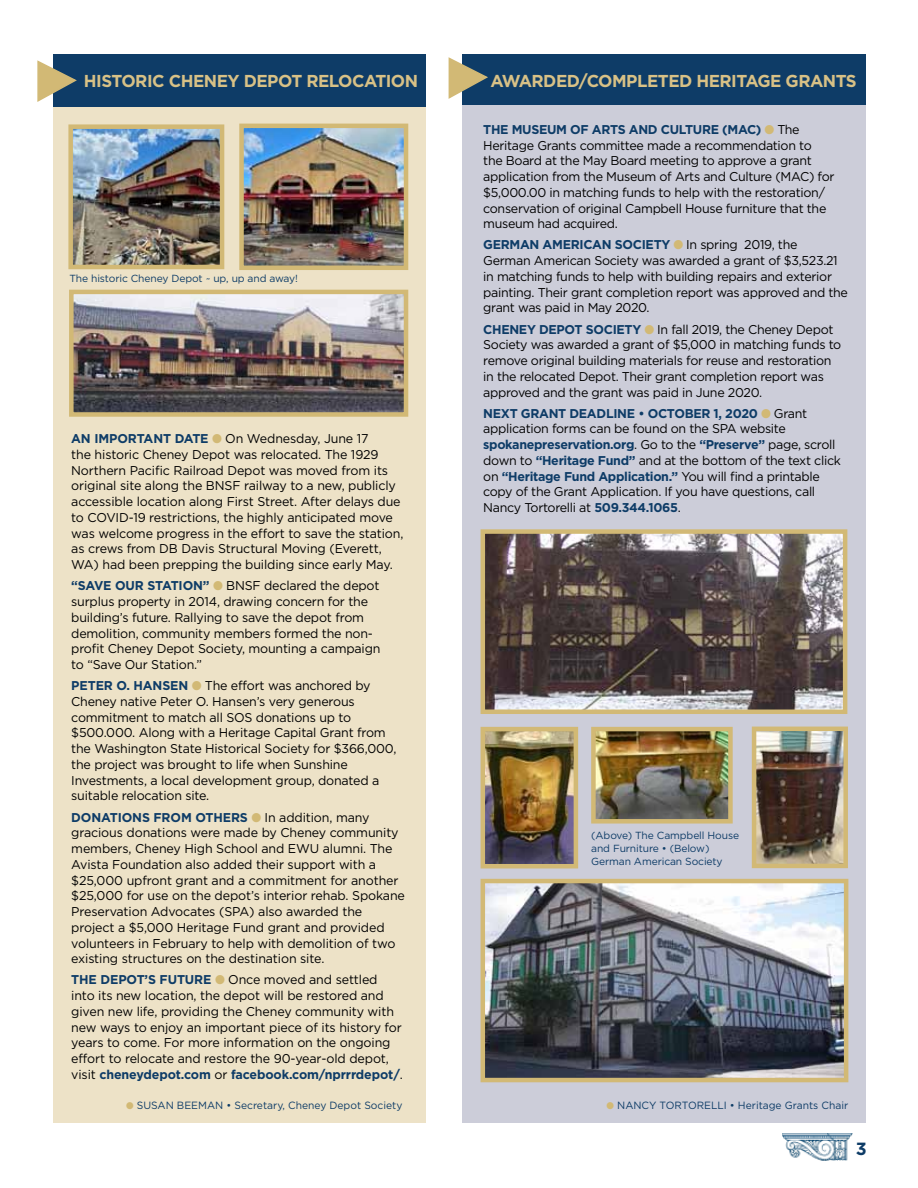
<style>
.page{position:relative;width:918px;height:1188px;background:#fff}
.page>*{position:absolute;margin:0;border:0;box-sizing:border-box;transform-origin:0 0}
.t1{font:700 17.7px "Gotham";color:#0e3c67}
.t2{font:700 17.25px "Gotham";letter-spacing:-.03em;color:#d8c186}
.t3{font:12.75px/15.8px "Gotham";letter-spacing:-.015em;color:#000}
.t4{font:700 12.75px "Gotham";letter-spacing:-.025em;color:#0e3c67}
.t5{font:10.5px "Gotham";color:#0e3c67}
.t6{font:10.35px/13.2px "Gotham";letter-spacing:-.01em;color:#0e3c67}
.s1{font-weight:700;color:#0e3c67}
.s2{color:#d2b975}
</style>
<div class="page">
<div style="left:462px;top:100px;width:403px;height:1023px;background:#cccdd9"></div>
<div style="left:462px;top:54px;width:403px;height:51px;background:#0e3c67"></div>
<svg style="left:448px;top:57px;width:40px;height:42px"></svg>
<div style="left:54px;top:104px;width:372px;height:1019px;background:#ede2c7"></div>
<div style="left:53px;top:54px;width:373px;height:53px;background:#0e3c67"></div>
<img style="left:74px;top:295px;width:329px;height:117px">
<div style="left:69px;top:290px;width:339px;height:127px;border:4px solid #d2b975"></div>
<svg style="left:37px;top:60px;width:40px;height:42px"></svg>
<img style="left:73px;top:129px;width:146px;height:135px">
<div style="left:68px;top:124px;width:156px;height:145px;border:4px solid #d2b975"></div>
<img style="left:244px;top:129px;width:159px;height:136px">
<div style="left:239px;top:124px;width:169px;height:146px;border:4px solid #d2b975"></div>
<img style="left:486px;top:534px;width:356px;height:175px">
<div style="left:481px;top:529px;width:366px;height:185px;border:4px solid #d2b975"></div>
<img style="left:486px;top:884px;width:357px;height:193px">
<div style="left:481px;top:879px;width:367px;height:203px;border:4px solid #d2b975"></div>
<img style="left:486px;top:732px;width:87px;height:131px">
<div style="left:481px;top:727px;width:97px;height:141px;border:4px solid #d2b975"></div>
<img style="left:596px;top:732px;width:132px;height:87px">
<div style="left:591px;top:727px;width:142px;height:97px;border:4px solid #d2b975"></div>
<img style="left:757px;top:732px;width:86px;height:131px">
<div style="left:752px;top:727px;width:96px;height:141px;border:4px solid #d2b975"></div>
<img style="left:783px;top:1133px;width:70px;height:27px">
<h2 class="t2" style="left:84px;top:71px;width:39px">HISTORI</h2>
<h2 class="t2" style="left:152px;top:71px;width:54px">C CHENEY</h2>
<h2 class="t2" style="left:244px;top:71px;width:25px">DEPOT</h2>
<h2 class="t2" style="left:306px;top:71px;width:70px">RE LOCATION</h2>
<p class="t6" style="left:70px;top:272px;width:230px">The historic Cheney Depot ~ up, up and away!</p>
<p class="t3" style="left:71px;top:431px;width:334px"><span class="s1">an im portant date</span> <span class="s2">●</span> On Wednesday, June 17<br>the historic Cheney Depot was relocated. The 1929<br>Northern Pacific Railroad Depot was moved from its original site along the BNSF railway to a new, publicly accessible location along First Street. After delays due to COVID-19 restrictions, the highly anticipated move was welcome progress in the effort to save the station, as crews from DB Davis Structural Moving (Everett, WA) had been prepping the building since early May.</p>
<p class="t3" style="left:71px;top:578px;width:311px"><span class="s1">“save our station”</span> <span class="s2">●</span> BNSF declared the depot surplus property in 2014, drawing concern for the building’s future. Rallying to save the depot from demolition, community members formed the non&shy;profit Cheney Depot Society, mounting a campaign to “Save Our Station.”</p>
<p class="t3" style="left:71px;top:678px;width:327px"><span class="s1">Peter o. hansen</span> <span class="s2">●</span> The effort was anchored by Cheney native Peter O. Hansen’s very generous commitment to match all SOS donations up to $500.000. Along with a Heritage Capital Grant from the Washington State Historical Society for $366,000, the project was brought to life when Sunshine Investments, a local development group, donated a suitable relocation site.</p>
<p class="t4" style="left:71px;top:810px;width:20px">DONATION</p>
<p class="t3" style="left:71px;top:809px;width:335px;text-indent:71px"><span class="s1">S FROM OTHERS</span> <span class="s2">●</span> In addition, many gracious donations were made by Cheney community members, Cheney High School and EWU alumni. The Avista Foundation also added their support with a $25,000 upfront grant and a commitment for another $25,000 for use on the depot’s interior rehab. Spokane Preservation Advocates (SPA) also awarded the project a $5,000 Heritage Fund grant and provided volunteers in February to help with demolition of two existing structures on the destination site.</p>
<p class="t4" style="left:71px;top:973px;width:49px">THE DEPOT</p>
<p class="t4" style="left:145px;top:973px;width:33px">’S FUTURE</p>
<p class="t3" style="left:71px;top:972px;width:333px;text-indent:144px"><span class="s2">●</span> Once moved and settled into its new location, the depot will be restored and given new life, providing the Cheney community with new ways to enjoy an important piece of its history for years to come. For more information on the ongoing effort to relocate and restore the 90-year-old depot, visit <span class="s1">cheneydepot.com</span> or <span class="s1">facebook.com/nprrrdepot/</span>.</p>
<p class="t5" style="left:126px;top:1100px;width:278px"><span class="s2">●</span> SUSAN BEEMAN • Secretary, Cheney Depot Society</p>
<h2 class="t2" style="left:490px;top:71px;width:168px">AWARDED/COMPLETE</h2>
<h2 class="t2" style="left:679px;top:71px;width:41px">D HERITAGE</h2>
<h2 class="t2" style="left:786px;top:71px;width:13px">GRANT</h2>
<h2 class="t2" style="left:846px;top:71px;width:12px">S</h2>
<p class="t3" style="left:483px;top:121px;width:353px;text-indent:239px"><span class="s1">(MAC)</span> <span class="s2">●</span> The Heritage Grants committee made a recommendation to<br>the Board at the May Board meeting to approve a grant application from the Museum of Arts and Culture (MAC) for $5,000.00 in matching funds to help with the restoration/ conservation of original Campbell House furniture that the museum had acquired.</p>
<p class="t4" style="left:483px;top:238px;width:10px">GER</p>
<p class="t4" style="left:510px;top:238px;width:141px">MAN AMERI CAN SOCIETY</p>
<p class="t4" style="left:483px;top:122px;width:119px">THE MUSEUM OF ART</p>
<p class="t4" style="left:618px;top:122px;width:77px">S AN D CULTURE</p>
<p class="t3" style="left:483px;top:237px;width:366px;text-indent:190px"><span class="s2">●</span> In spring 2019, the German American Society was awarded a grant of $3,523.21 in matching funds to help with building repairs and exterior painting. Their grant completion report was approved and the grant was paid in May 2020.</p>
<p class="t4" style="left:483px;top:322px;width:28px">CHENEY</p>
<p class="t4" style="left:539px;top:322px;width:19px">DEPOT</p>
<p class="t4" style="left:586px;top:322px;width:35px">SOCIETY</p>
<p class="t3" style="left:483px;top:321px;width:360px;text-indent:161px"><span class="s2">●</span> In fall 2019, the Cheney Depot Society was awarded a grant of $5,000 in matching funds to remove original building materials for reuse and restoration in the relocated Depot. Their grant completion report was approved and the grant was paid in June 2020.</p>
<p class="t4" style="left:483px;top:406px;width:10px">NEXT</p>
<p class="t4" style="left:521px;top:406px;width:10px">GRANT</p>
<p class="t4" style="left:569px;top:406px;width:52px">DEADLINE</p>
<p class="t3" style="left:483px;top:405px;width:359px;text-indent:155px"><span class="s1">• OCTOBER 1, 2020</span> <span class="s2">●</span> Grant application forms can be found on the SPA website <span class="s1">spokanepreservation.org</span>. Go to the <span class="s1">“Preserve”</span> page, scroll down to <span class="s1">“Heritage Fund”</span> and at the bottom of the text click on <span class="s1">“Heritage Fund Application.”</span> You will find a printable copy of the Grant Application. If you have questions, call Nancy Tortorelli at <span class="s1">509.344.1065</span>.</p>
<p class="t6" style="left:591px;top:828px;width:149px">(Above) The Campbell House and Furniture • (Below)<br>German American Society</p>
<p class="t5" style="left:607px;top:1100px;width:243px"><span class="s2">●</span> NANCY TORTORELLI • Heritage Grants Chair</p>
<h1 class="t1" style="left:856px;top:1139px;width:12px">3</h1>
</div>
